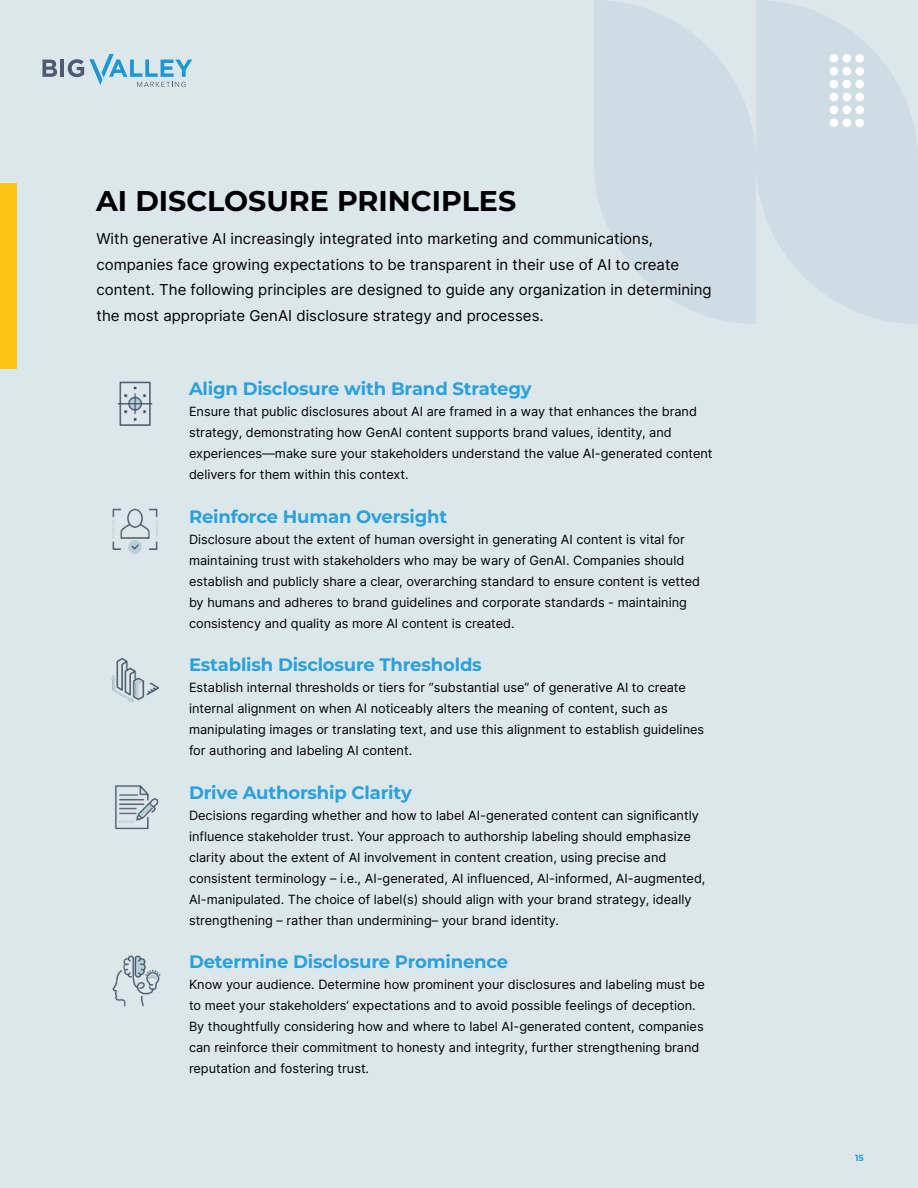
<style>
.page{position:relative;width:918px;height:1188px;background:#dce7eb}
.page>*{position:absolute;margin:0;border:0;box-sizing:border-box;transform-origin:0 0}
.t1{font:700 28.5px "Montserrat";color:#000}
.t2{font:700 18px "Montserrat";letter-spacing:-.01em;color:#2aa1db}
.t3{font:15px/25.5px "Inter";color:#000}
.t4{font:12.75px/21px "Inter";color:#000}
.t5{font:700 9px "Montserrat";color:#2aa1db}
</style>
<div class="page">
<svg style="left:42px;top:60px;width:15px;height:17px"></svg>
<hr style="left:60px;top:60px;width:4px;height:17px;background:#4d5c6e">
<svg style="left:68px;top:54px;width:124px;height:33px"></svg>
<div style="left:0;top:184px;width:16px;height:185px;background:#fcc414"></div>
<img style="left:117px;top:381px;width:36px;height:45px">
<img style="left:112px;top:508px;width:46px;height:46px">
<img style="left:111px;top:658px;width:49px;height:44px">
<img style="left:115px;top:785px;width:44px;height:45px">
<img style="left:112px;top:955px;width:49px;height:52px">
<svg style="left:594px;top:0;width:162px;height:324px;fill:#cddde3"></svg>
<svg style="left:756px;top:0;width:162px;height:324px;fill:#cddde3"></svg>
<div style="left:855px;top:119px;width:9px;height:8px;background:#fff;border-radius:50%"></div>
<div style="left:842px;top:119px;width:9px;height:8px;background:#fff;border-radius:50%"></div>
<div style="left:830px;top:119px;width:8px;height:8px;background:#fff;border-radius:50%"></div>
<div style="left:855px;top:106px;width:9px;height:8px;background:#fff;border-radius:50%"></div>
<div style="left:830px;top:106px;width:8px;height:8px;background:#fff;border-radius:50%"></div>
<div style="left:842px;top:106px;width:9px;height:8px;background:#fff;border-radius:50%"></div>
<div style="left:855px;top:93px;width:9px;height:8px;background:#fff;border-radius:50%"></div>
<div style="left:830px;top:93px;width:8px;height:8px;background:#fff;border-radius:50%"></div>
<div style="left:842px;top:93px;width:9px;height:8px;background:#fff;border-radius:50%"></div>
<div style="left:855px;top:80px;width:9px;height:8px;background:#fff;border-radius:50%"></div>
<div style="left:830px;top:80px;width:8px;height:8px;background:#fff;border-radius:50%"></div>
<div style="left:842px;top:80px;width:9px;height:8px;background:#fff;border-radius:50%"></div>
<div style="left:855px;top:67px;width:9px;height:9px;background:#fff;border-radius:50%"></div>
<div style="left:830px;top:67px;width:8px;height:9px;background:#fff;border-radius:50%"></div>
<div style="left:842px;top:67px;width:9px;height:9px;background:#fff;border-radius:50%"></div>
<div style="left:855px;top:54px;width:9px;height:9px;background:#fff;border-radius:50%"></div>
<div style="left:830px;top:54px;width:8px;height:9px;background:#fff;border-radius:50%"></div>
<div style="left:842px;top:54px;width:9px;height:9px;background:#fff;border-radius:50%"></div>
<p class="t1" style="left:96px;top:181px;width:422px">AI DISCLOSURE PRINCIPLES</p>
<p class="t3" style="left:96px;top:225px;width:617px">With generative AI increasingly integrated into marketing and communications, companies face growing expectations to be transparent in their use of AI to create content. The following principles are designed to guide any organization in determining the most appropriate GenAI disclosure strategy and processes.</p>
<p class="t2" style="left:189px;top:376px;width:344px">Align Disclosure with Brand Strategy</p>
<p class="t4" style="left:189px;top:401px;width:525px">Ensure that public disclosures about AI are framed in a way that enhances the brand strategy, demonstrating how GenAI content supports brand values, identity, and experiences—make sure your stakeholders understand the value AI-generated content delivers for them within this context.</p>
<p class="t2" style="left:189px;top:504px;width:260px">Reinforce Human Oversight</p>
<p class="t4" style="left:189px;top:529px;width:513px">Disclosure about the extent of human oversight in generating AI content is vital for maintaining trust with stakeholders who may be wary of GenAI. Companies should establish and publicly share a clear, overarching standard to ensure content is vetted by humans and adheres to brand guidelines and corporate standards - maintaining consistency and quality as more AI content is created.</p>
<p class="t2" style="left:189px;top:652px;width:294px">Establish Disclosure Thresholds</p>
<p class="t4" style="left:189px;top:677px;width:517px">Establish internal thresholds or tiers for “substantial use” of generative AI to create internal alignment on when AI noticeably alters the meaning of content, such as manipulating images or translating text, and use this alignment to establish guidelines for authoring and labeling AI content.</p>
<p class="t2" style="left:189px;top:780px;width:224px">Drive Authorship Clarity</p>
<p class="t4" style="left:189px;top:805px;width:518px">Decisions regarding whether and how to label AI-generated content can significantly influence stakeholder trust. Your approach to authorship labeling should emphasize clarity about the extent of AI involvement in content creation, using precise and consistent terminology – i.e., AI-generated, AI influenced, AI-informed, AI-augmented, AI-manipulated. The choice of label(s) should align with your brand strategy, ideally strengthening – rather than undermining– your brand identity.</p>
<p class="t2" style="left:189px;top:949px;width:321px">Determine Disclosure Prominence</p>
<p class="t4" style="left:189px;top:974px;width:517px">Know your audience. Determine how prominent your disclosures and labeling must be to meet your stakeholders’ expectations and to avoid possible feelings of deception.<br>By thoughtfully considering how and where to label AI-generated content, companies can reinforce their commitment to honesty and integrity, further strengthening brand reputation and fostering trust.</p>
<p class="t5" style="left:855px;top:1151px;width:10px">15</p>
</div>
